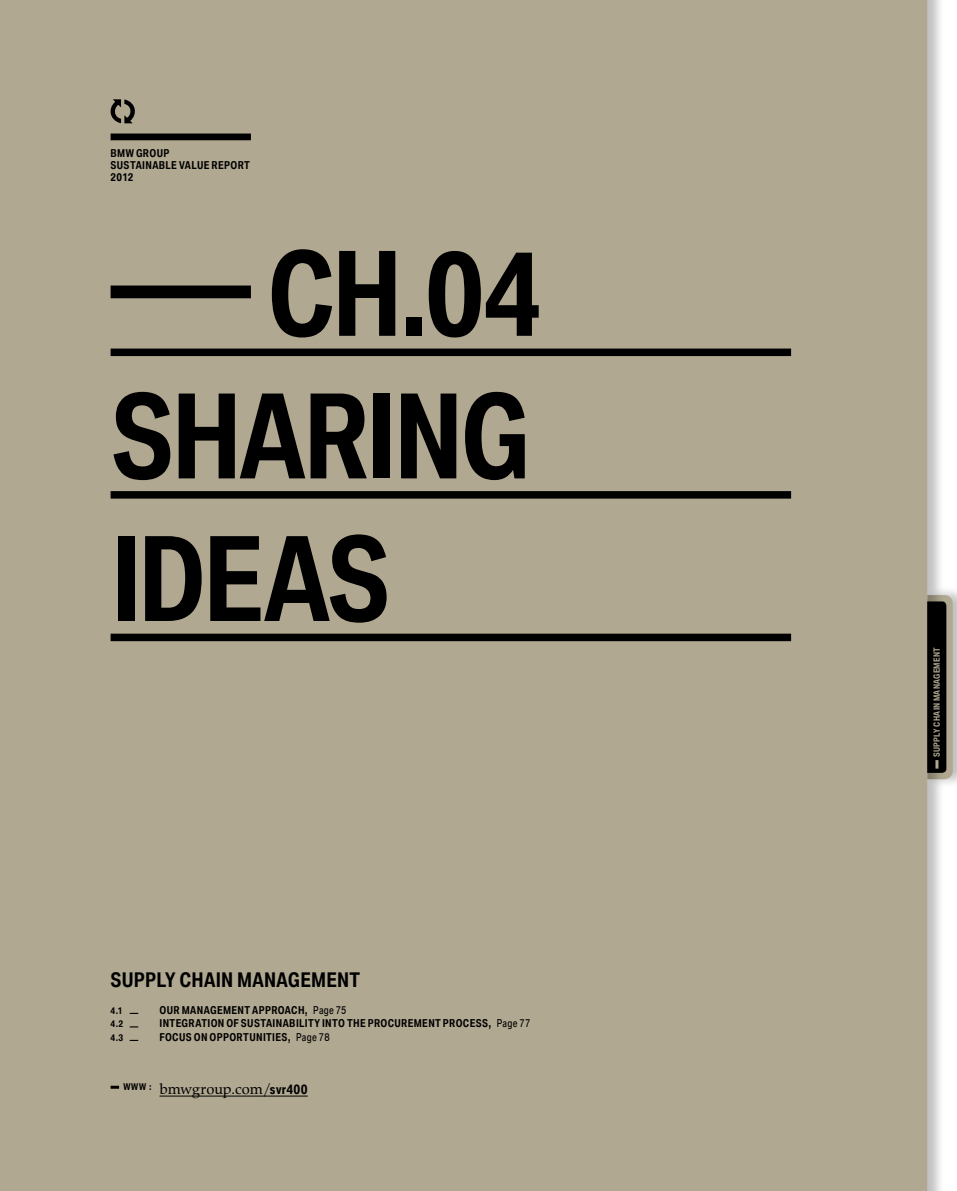
<style>
.page{position:relative;width:957px;height:1191px;background:#fff}
.page>*{position:absolute;margin:0;border:0;box-sizing:border-box;transform-origin:0 0}
.t1{font:700 112.5px/142.5px "BMW Group Condensed";letter-spacing:-.03em;color:#000;text-align:justify}
.t2{font:700 19.5px "BMW Group Condensed";letter-spacing:.005em;color:#000}
.t3{font:15px "BMW Group Serif";letter-spacing:-.005em;color:#000}
.t4{font:700 10.5px/12px "BMW Group Condensed";letter-spacing:.025em;color:#000}
.t5{font:10.5px "BMW Group Condensed";color:#000}
.t6{font:700 9px "BMW Group Condensed";color:#000}
.t7{font:700 8.25px "BMW Group Condensed";letter-spacing:.035em;color:#b0a891}
.s1{font-weight:700}
.s2{font-weight:400}
.s3{font-family:"BMW Group Condensed";font-weight:700;font-size:12.75px}
</style>
<div class="page">
<div style="left:926px;top:586px;width:31px;height:202px;background:#000;opacity:.25"></div>
<div style="left:0;top:0;width:927px;height:1191px;background:#b0a891"></div>
<svg style="left:927px;top:595px;width:25px;height:184px;background:#323029"></svg>
<svg style="left:111px;top:1085px;width:8px;height:3px"></svg>
<hr style="left:159px;top:1095px;width:149px;height:1px;background:#000">
<svg style="left:130px;top:1012px;width:8px;height:2px"></svg>
<svg style="left:130px;top:1039px;width:8px;height:2px"></svg>
<div style="left:111px;top:348px;width:680px;height:8px;background:#000"></div>
<div style="left:111px;top:491px;width:680px;height:7px;background:#000"></div>
<div style="left:111px;top:633px;width:680px;height:8px;background:#000"></div>
<div style="left:111px;top:285px;width:140px;height:13px;background:#000"></div>
<div style="left:111px;top:133px;width:140px;height:7px;background:#000"></div>
<svg style="left:111px;top:99px;width:24px;height:24px"></svg>
<p class="t4" style="left:111px;top:147px;width:59px">BMW GROUP<br>SUSTA</p>
<p class="t4" style="left:142px;top:159px;width:109px">INABLE VALUE REPORT</p>
<p class="t4" style="left:111px;top:171px;width:24px">2012</p>
<h1 class="t1" style="left:111px;top:219px;width:435px;text-indent:156px">CH.04<br>SHARING IDEAS</h1>
<h2 class="t2" style="left:111px;top:966px;width:251px">SUPPLY CHAIN MANAGEMENT</h2>
<p class="t6" style="left:111px;top:1004px;width:14px">4.1</p>
<p class="t4" style="left:159px;top:1003px;width:107px">OUR MANAGEMENT APPR</p>
<p class="t5" style="left:278px;top:1003px;width:70px"><span class="s1">OACH,</span> Page 75</p>
<p class="t6" style="left:111px;top:1018px;width:14px">4.2</p>
<p class="t4" style="left:159px;top:1017px;width:136px">INTEGRATION OF SUSTAINABILI</p>
<p class="t4" style="left:308px;top:1017px;width:224px">TY INTO THE PROCUREMENT PROCESS, <span class="s2">Page 77</span></p>
<p class="t6" style="left:111px;top:1031px;width:14px">4.3</p>
<p class="t4" style="left:159px;top:1030px;width:172px">FOCUS ON OPPORTUNITIES, <span class="s2">Page 78</span></p>
<p class="t6" style="left:124px;top:1081px;width:7px">WWW</p>
<h3 class="t3" style="left:149px;top:1077px;width:160px"><sup>:</sup> bmwgroup.com/<span class="s3">SVR400</span></h3>
<p class="t7" style="left:931px;top:760px;width:115px;rotate:-90deg">SUPPLY CHAIN MANAGEMENT</p>
</div>
